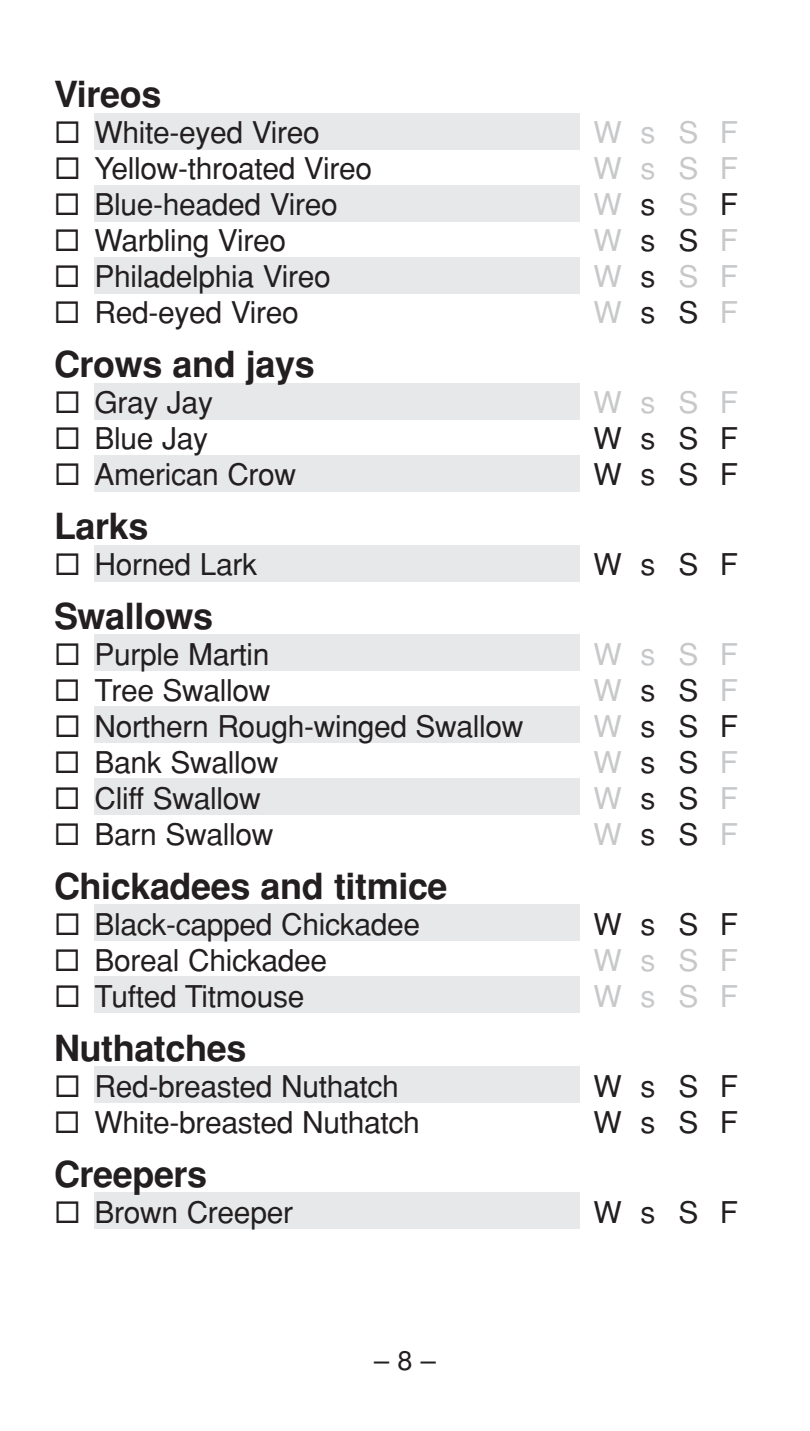
<style>
.page{position:relative;width:810px;height:1431px;background:#fff}
.page>*{position:absolute;margin:0;border:0;box-sizing:border-box;transform-origin:0 0}
.t1{font:700 36px "Helvetica";letter-spacing:-.01em;color:#231f20}
.t2{font:30px "Helvetica";letter-spacing:-.01em;color:#231f20}
.t3{font:30px "Helvetica";letter-spacing:.71em;color:#c7c8ca}
.t4{font:27px "Helvetica";color:#231f20}
.s1{color:#231f20}
.s2{color:#c7c8ca}
</style>
<div class="page">
<div style="left:94px;top:113px;width:486px;height:36px;background:#e7e8e9"></div>
<div style="left:94px;top:185px;width:486px;height:36px;background:#e7e8e9"></div>
<div style="left:94px;top:257px;width:486px;height:36px;background:#e7e8e9"></div>
<div style="left:94px;top:383px;width:486px;height:36px;background:#e7e8e9"></div>
<div style="left:94px;top:455px;width:486px;height:36px;background:#e7e8e9"></div>
<div style="left:94px;top:545px;width:486px;height:36px;background:#e7e8e9"></div>
<div style="left:94px;top:635px;width:486px;height:36px;background:#e7e8e9"></div>
<div style="left:94px;top:707px;width:486px;height:36px;background:#e7e8e9"></div>
<div style="left:94px;top:779px;width:486px;height:36px;background:#e7e8e9"></div>
<div style="left:94px;top:905px;width:486px;height:36px;background:#e7e8e9"></div>
<div style="left:94px;top:977px;width:486px;height:36px;background:#e7e8e9"></div>
<div style="left:94px;top:1067px;width:486px;height:36px;background:#e7e8e9"></div>
<div style="left:94px;top:1192px;width:486px;height:37px;background:#e7e8e9"></div>
<p class="t1" style="left:54px;top:74px;width:109px">Vireos</p>
<p class="t2" style="left:94px;top:115px;width:227px">White-eyed Vireo</p>
<p class="t3" style="left:593px;top:115px;width:146px">WsSF</p>
<p class="t2" style="left:94px;top:151px;width:279px">Yellow-throated Vireo</p>
<p class="t3" style="left:593px;top:151px;width:146px">WsSF</p>
<p class="t2" style="left:94px;top:187px;width:245px">Blue-headed Vireo</p>
<p class="t3" style="left:593px;top:187px;width:146px">W<span class="s1">s</span>S<span class="s1">F</span></p>
<p class="t2" style="left:94px;top:223px;width:193px">Warbling Vireo</p>
<p class="t3" style="left:593px;top:223px;width:146px">W<span class="s1">sS</span>F</p>
<p class="t2" style="left:94px;top:259px;width:238px">Philadelphia Vireo</p>
<p class="t3" style="left:593px;top:259px;width:146px">W<span class="s1">s</span>SF</p>
<p class="t2" style="left:94px;top:295px;width:206px">Red-eyed Vireo</p>
<p class="t3" style="left:593px;top:295px;width:146px">W<span class="s1">sS</span>F</p>
<p class="t1" style="left:54px;top:344px;width:262px">Crows and jays</p>
<p class="t2" style="left:94px;top:385px;width:120px">Gray Jay</p>
<p class="t3" style="left:593px;top:385px;width:146px">WsSF</p>
<p class="t2" style="left:94px;top:421px;width:115px">Blue Jay</p>
<p class="t2" style="left:593px;top:421px;width:146px">WsSF</p>
<p class="t2" style="left:94px;top:457px;width:203px">American Crow</p>
<p class="t2" style="left:593px;top:457px;width:146px">WsSF</p>
<p class="t1" style="left:54px;top:506px;width:96px">Larks</p>
<p class="t2" style="left:94px;top:547px;width:164px">Horned Lark</p>
<p class="t2" style="left:593px;top:547px;width:146px">WsSF</p>
<p class="t1" style="left:54px;top:596px;width:161px">Swallows</p>
<p class="t2" style="left:94px;top:637px;width:177px">Purple Martin</p>
<p class="t3" style="left:593px;top:637px;width:146px">WsSF</p>
<p class="t2" style="left:94px;top:673px;width:178px">Tree Swallow</p>
<p class="t3" style="left:593px;top:673px;width:146px">W<span class="s1">sS</span>F</p>
<p class="t2" style="left:95px;top:709px;width:431px">Northern Rough-winged Swallow</p>
<p class="t2" style="left:593px;top:709px;width:146px"><span class="s2">W</span>sSF</p>
<p class="t2" style="left:94px;top:745px;width:185px">Bank Swallow</p>
<p class="t3" style="left:593px;top:745px;width:146px">W<span class="s1">sS</span>F</p>
<p class="t2" style="left:94px;top:781px;width:168px">Cliff Swallow</p>
<p class="t3" style="left:593px;top:781px;width:146px">W<span class="s1">sS</span>F</p>
<p class="t2" style="left:94px;top:817px;width:180px">Barn Swallow</p>
<p class="t3" style="left:593px;top:817px;width:146px">W<span class="s1">sS</span>F</p>
<p class="t1" style="left:54px;top:866px;width:395px">Chickadees and titmice</p>
<p class="t2" style="left:94px;top:907px;width:327px">Black-capped Chickadee</p>
<p class="t2" style="left:593px;top:907px;width:146px">WsSF</p>
<p class="t2" style="left:94px;top:943px;width:234px">Boreal Chickadee</p>
<p class="t3" style="left:593px;top:943px;width:146px">WsSF</p>
<p class="t2" style="left:94px;top:979px;width:212px">Tufted Titmouse</p>
<p class="t3" style="left:593px;top:979px;width:146px">WsSF</p>
<p class="t1" style="left:54px;top:1028px;width:194px">Nuthatches</p>
<p class="t2" style="left:94px;top:1069px;width:306px">Red-breasted Nuthatch</p>
<p class="t2" style="left:593px;top:1069px;width:146px">WsSF</p>
<p class="t2" style="left:94px;top:1105px;width:327px">White-breasted Nuthatch</p>
<p class="t2" style="left:593px;top:1105px;width:146px">WsSF</p>
<p class="t1" style="left:54px;top:1154px;width:155px">Creepers</p>
<p class="t2" style="left:94px;top:1195px;width:200px">Brown Creeper</p>
<p class="t2" style="left:593px;top:1195px;width:146px">WsSF</p>
<p class="t4" style="left:374px;top:1345px;width:63px">–8–</p>
</div>
